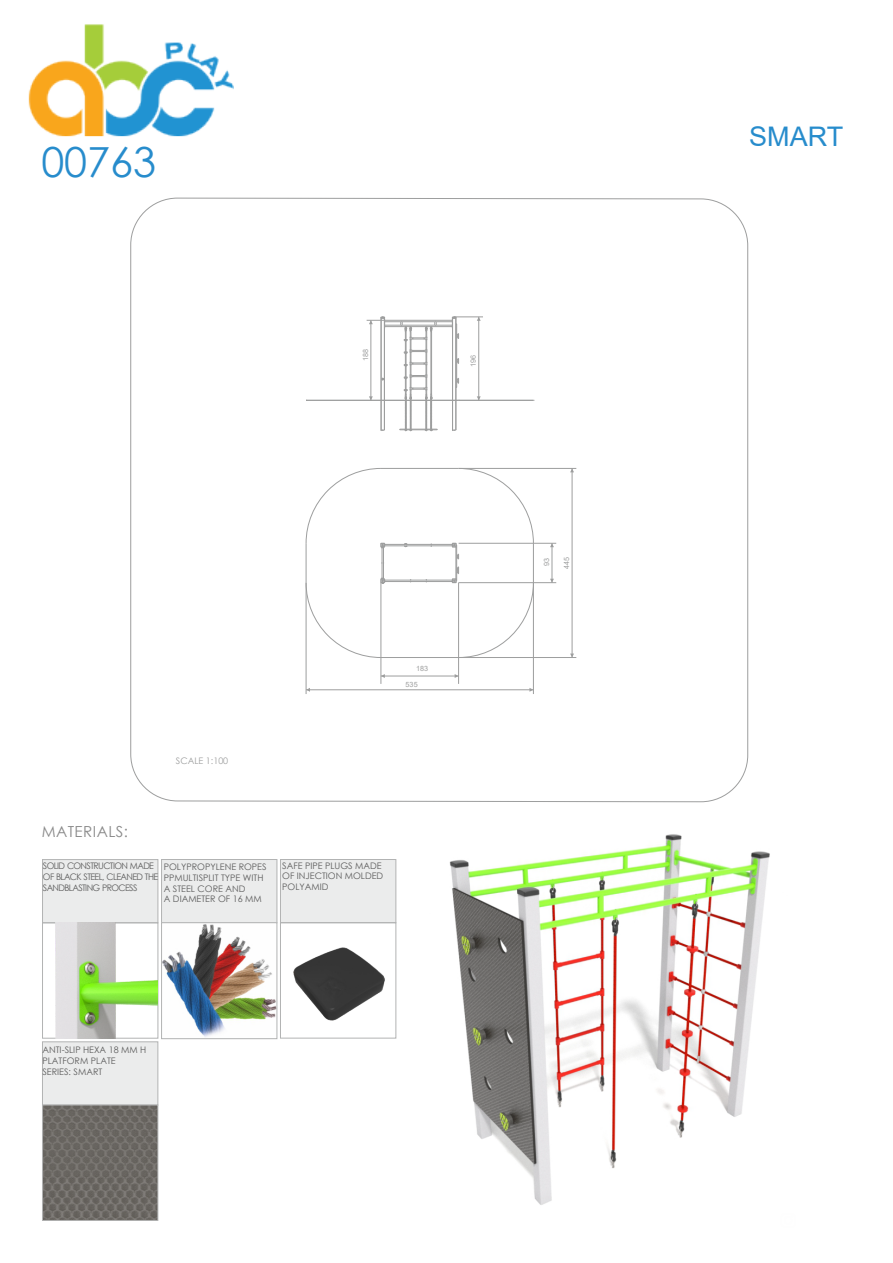
<style>
.page{position:relative;width:893px;height:1263px;background:#fff}
.page>*{position:absolute;margin:0;border:0;box-sizing:border-box;transform-origin:0 0}
.t1{font:41.4px "Century Gothic";color:#278ccc}
.t2{font:27px "Arial";color:#278ccc}
.t3{font:15.15px "Century Gothic";letter-spacing:.03em;color:#898989}
.t4{font:9px/10.6px "Century Gothic";color:#5b5b5b}
.t5{font:9px/10.6px "Century Gothic";letter-spacing:-.07em;color:#5b5b5b}
.t6{font:9px "Century Gothic";color:#9d9e9e}
.t7{font:7.2px "Arial";color:#9d9e9e}
</style>
<div class="page">
<img style="left:449px;top:834px;width:321px;height:371px">
<hr style="left:497px;top:1219px;width:332px;height:2px;background:#898989">
<div style="left:42px;top:1041px;width:116px;height:64px;background:#ebecec;border:1px solid #b2b3b3"></div>
<svg style="left:781px;top:1219px;width:15px;height:2px"></svg>
<div style="left:42px;top:859px;width:116px;height:64px;background:#ebecec;border:1px solid #b2b3b3"></div>
<div style="left:161px;top:859px;width:116px;height:64px;background:#ebecec;border:1px solid #b2b3b3"></div>
<div style="left:280px;top:859px;width:116px;height:64px;background:#ebecec;border:1px solid #b2b3b3"></div>
<img style="left:44px;top:1106px;width:112px;height:113px">
<div style="left:42px;top:1104px;width:116px;height:117px;border:1px solid #b2b3b3"></div>
<img style="left:43px;top:923px;width:115px;height:115px">
<img style="left:163px;top:924px;width:112px;height:113px">
<div style="left:161px;top:922px;width:116px;height:117px;border:1px solid #b2b3b3"></div>
<img style="left:293px;top:947px;width:92px;height:74px">
<div style="left:280px;top:922px;width:116px;height:116px;border:1px solid #b2b3b3"></div>
<svg style="left:130px;top:198px;width:618px;height:604px"></svg>
<hr style="left:385px;top:581px;width:67px;height:1px;background:#9d9e9e">
<hr style="left:385px;top:580px;width:67px;height:1px;background:#9d9e9e">
<hr style="left:385px;top:546px;width:67px;height:1px;background:#9d9e9e">
<hr style="left:385px;top:544px;width:67px;height:1px;background:#9d9e9e">
<hr style="left:383px;top:547px;width:1px;height:32px;background:#9d9e9e">
<hr style="left:382px;top:547px;width:1px;height:32px;background:#9d9e9e">
<hr style="left:381px;top:657px;width:78px;height:1px;background:#9d9e9e">
<hr style="left:306px;top:543px;width:1px;height:40px;background:#9d9e9e">
<hr style="left:381px;top:468px;width:78px;height:1px;background:#9d9e9e">
<hr style="left:533px;top:543px;width:1px;height:40px;background:#9d9e9e">
<svg style="left:457px;top:554px;width:2px;height:6px"></svg>
<hr style="left:456px;top:547px;width:1px;height:32px;background:#9d9e9e">
<svg style="left:452px;top:468px;width:82px;height:80px"></svg>
<svg style="left:452px;top:567px;width:81px;height:90px"></svg>
<svg style="left:306px;top:468px;width:80px;height:80px"></svg>
<svg style="left:306px;top:577px;width:80px;height:81px"></svg>
<hr style="left:381px;top:583px;width:1px;height:101px;background:#9d9e9e">
<hr style="left:458px;top:583px;width:1px;height:101px;background:#9d9e9e">
<hr style="left:459px;top:582px;width:97px;height:1px;background:#9d9e9e">
<hr style="left:459px;top:543px;width:97px;height:1px;background:#9d9e9e">
<hr style="left:552px;top:543px;width:1px;height:40px;background:#9d9e9e">
<svg style="left:550px;top:579px;width:4px;height:4px"></svg>
<svg style="left:550px;top:543px;width:4px;height:4px"></svg>
<hr style="left:533px;top:583px;width:1px;height:111px;background:#9d9e9e">
<hr style="left:306px;top:583px;width:1px;height:111px;background:#9d9e9e">
<hr style="left:306px;top:689px;width:227px;height:1px;background:#9d9e9e">
<svg style="left:529px;top:688px;width:4px;height:4px"></svg>
<svg style="left:306px;top:688px;width:4px;height:4px"></svg>
<hr style="left:459px;top:657px;width:117px;height:1px;background:#9d9e9e">
<hr style="left:459px;top:468px;width:117px;height:1px;background:#9d9e9e">
<hr style="left:572px;top:468px;width:1px;height:189px;background:#9d9e9e">
<hr style="left:459px;top:400px;width:74px;height:1px;background:#9d9e9e">
<hr style="left:306px;top:400px;width:75px;height:1px;background:#9d9e9e">
<svg style="left:367px;top:317px;width:116px;height:114px"></svg>
<hr style="left:381px;top:676px;width:78px;height:1px;background:#9d9e9e">
<svg style="left:381px;top:674px;width:4px;height:4px"></svg>
<hr style="left:848px;top:938px;width:2px;height:261px;background:#898989">
<img style="left:28px;top:24px;width:205px;height:113px">
<h1 class="t1" style="left:41px;top:133px;width:116px">00763</h1>
<p class="t7" style="left:361px;top:361px;width:14px;rotate:-90deg">188</p>
<p class="t7" style="left:468px;top:367px;width:14px;rotate:-90deg">196</p>
<p class="t7" style="left:416px;top:663px;width:14px">183</p>
<p class="t7" style="left:406px;top:679px;width:14px">535</p>
<h3 class="t3" style="left:42px;top:821px;width:88px">MATERIALS:</h3>
<p class="t6" style="left:176px;top:755px;width:54px">SCALE 1:100</p>
<p class="t5" style="left:43px;top:860px;width:117px">SOLID CONSTRUCTION MADE<br>OF BLACK STEEL, CLEANED THE<br>SANDBLASTING PROCESS</p>
<p class="t4" style="left:164px;top:861px;width:104px">POLYPROPYLENE ROPES<br>PPMULTISPLIT TYPE WITH<br>A STEEL CORE AND<br>A DIAMETER OF 16 MM</p>
<p class="t4" style="left:282px;top:860px;width:103px">SAFE PIPE PLUGS MADE<br>OF INJECTION MOLDED<br>POLYAMID</p>
<p class="t4" style="left:42px;top:1045px;width:105px">ANTI-SLIP HEXA 18 MM H<br>PLATFORM PLATE<br>SERIES: SMART</p>
<p class="t7" style="left:542px;top:566px;width:10px;rotate:-90deg">93</p>
<p class="t7" style="left:562px;top:569px;width:14px;rotate:-90deg">445</p>
<h2 class="t2" style="left:749px;top:118px;width:96px">SMART</h2>
</div>
